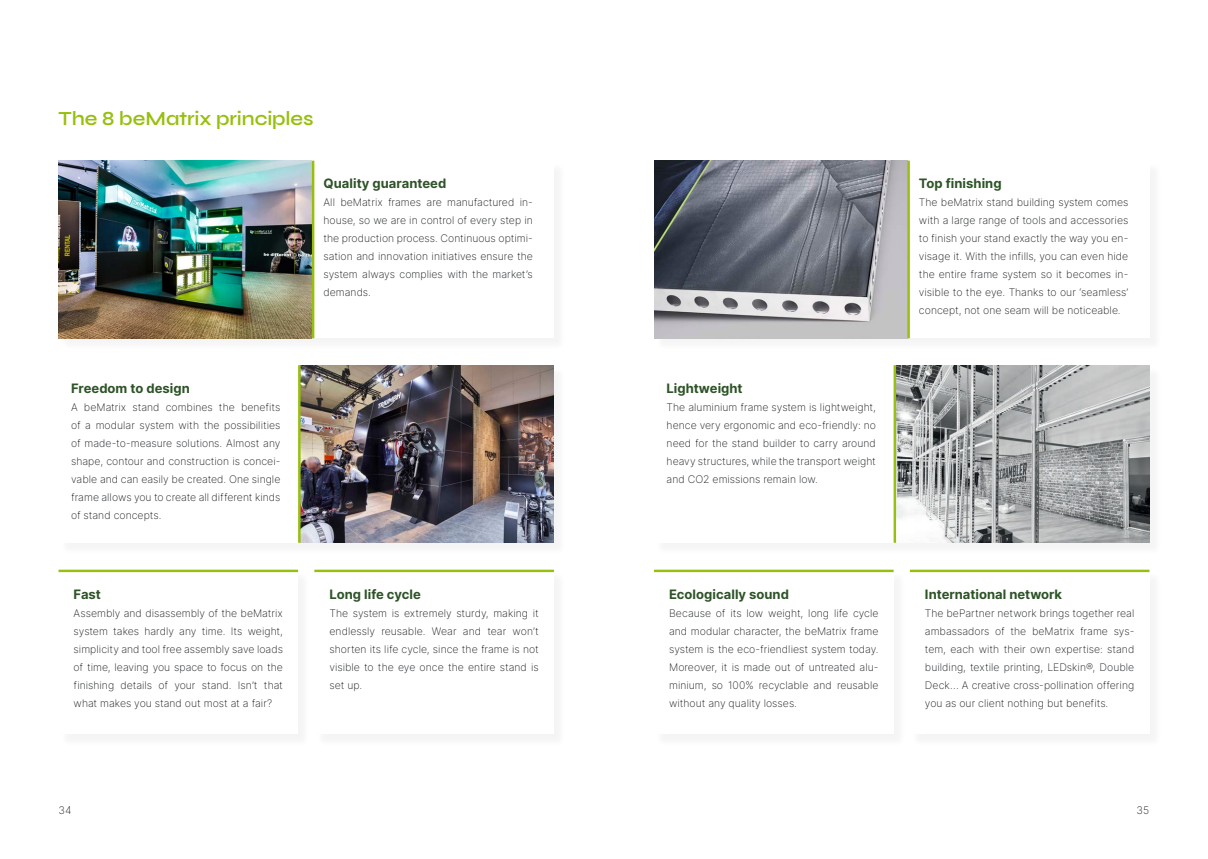
<style>
.page{position:relative;width:1208px;height:859px;background:#fff}
.page>*{position:absolute;margin:0;border:0;box-sizing:border-box;transform-origin:0 0}
.Sub_Title_Green__BEMATRIX_PAGES{font:600 20px "Syne";letter-spacing:-.005em;color:#97bf0d}
.Small_Sub_Title{font:700 13px "Inter";letter-spacing:.005em;color:#2d5327}
.t1{font:200 10.5px/18px "Inter";color:#111418;text-align:justify}
</style>
<div class="page">
<div style="left:60px;top:162px;width:506px;height:189px;background:#f8f7f8"></div>
<div style="left:59px;top:161px;width:495px;height:177px;background:#fff"></div>
<img style="left:59px;top:161px;width:253px;height:177px">
<hr style="left:312px;top:161px;width:2px;height:177px;background:#97bf0d">
<div style="left:60px;top:367px;width:506px;height:188px;background:#f7f7f7"></div>
<div style="left:59px;top:365px;width:495px;height:178px;background:#fff"></div>
<img style="left:300px;top:365px;width:254px;height:178px">
<hr style="left:298px;top:365px;width:2px;height:178px;background:#97bf0d">
<div style="left:655px;top:162px;width:506px;height:189px;background:#f8f7f8"></div>
<div style="left:654px;top:161px;width:495px;height:177px;background:#fff"></div>
<img style="left:654px;top:161px;width:253px;height:177px">
<hr style="left:907px;top:161px;width:3px;height:177px;background:#97bf0d">
<div style="left:655px;top:367px;width:507px;height:188px;background:#f7f7f7"></div>
<div style="left:654px;top:365px;width:495px;height:178px;background:#fff"></div>
<img style="left:896px;top:365px;width:253px;height:178px">
<hr style="left:893px;top:365px;width:3px;height:178px;background:#97bf0d">
<div style="left:60px;top:571px;width:250px;height:176px;background:#f8f7f8"></div>
<div style="left:59px;top:570px;width:239px;height:164px;background:#fff"></div>
<hr style="left:59px;top:570px;width:239px;height:2px;background:#97bf0d">
<div style="left:316px;top:571px;width:250px;height:176px;background:#f8f7f8"></div>
<div style="left:314px;top:570px;width:240px;height:164px;background:#fff"></div>
<hr style="left:314px;top:570px;width:240px;height:2px;background:#97bf0d">
<div style="left:655px;top:571px;width:251px;height:176px;background:#f8f7f8"></div>
<div style="left:654px;top:570px;width:239px;height:164px;background:#fff"></div>
<hr style="left:654px;top:570px;width:239px;height:2px;background:#97bf0d">
<div style="left:911px;top:571px;width:250px;height:176px;background:#f8f7f8"></div>
<div style="left:910px;top:570px;width:239px;height:164px;background:#fff"></div>
<hr style="left:910px;top:570px;width:239px;height:2px;background:#97bf0d">
<p class="Sub_Title_Green__BEMATRIX_PAGES" style="left:59px;top:106px;width:256px">The 8 beMatrix principles</p>
<p class="Small_Sub_Title" style="left:323px;top:174px;width:124px">Quality guaranteed</p>
<p class="t1" style="left:323px;top:193px;width:211px">All beMatrix frames are manufactured in&shy;house, so we are in control of every step in the production process. Continuous optimi&shy;sation and innovation initiatives ensure the system always complies with the market’s demands.</p>
<p class="Small_Sub_Title" style="left:71px;top:378px;width:120px">Freedom to design</p>
<p class="t1" style="left:71px;top:398px;width:211px">A beMatrix stand combines the benefits of a modular system with the possibilities of made-to-measure solutions. Almost any shape, contour and construction is concei&shy;vable and can easily be created. One single frame allows you to create all different kinds of stand concepts.</p>
<p class="Small_Sub_Title" style="left:74px;top:585px;width:29px">Fast</p>
<p class="t1" style="left:74px;top:604px;width:211px">Assembly and disassembly of the beMatrix system takes hardly any time. Its weight, simplicity and tool free assembly save loads of time, leaving you space to focus on the finishing details of your stand. Isn’t that what makes you stand out most at a fair?</p>
<p class="Small_Sub_Title" style="left:329px;top:585px;width:93px">Long life cycle</p>
<p class="t1" style="left:329px;top:604px;width:211px">The system is extremely sturdy, making it endlessly reusable. Wear and tear won’t shorten its life cycle, since the frame is not visible to the eye once the entire stand is set up.</p>
<p class="Small_Sub_Title" style="left:666px;top:378px;width:77px">Lightweight</p>
<p class="t1" style="left:666px;top:398px;width:211px">The aluminium frame system is lightweight, hence very ergonomic and eco-friendly: no need for the stand builder to carry around heavy structures, while the transport weight and CO2 emissions remain low.</p>
<p class="Small_Sub_Title" style="left:919px;top:174px;width:84px">Top finishing</p>
<p class="t1" style="left:919px;top:193px;width:211px">The beMatrix stand building system comes with a large range of tools and accessories to finish your stand exactly the way you en&shy;visage it. With the infills, you can even hide the entire frame system so it becomes in&shy;visible to the eye. Thanks to our ‘seamless’ concept, not one seam will be noticeable.</p>
<p class="Small_Sub_Title" style="left:669px;top:585px;width:121px">Ecologically sound</p>
<p class="t1" style="left:669px;top:604px;width:211px">Because of its low weight, long life cycle and modular character, the beMatrix frame system is the eco-friendliest system today.<br>Moreover, it is made out of untreated alu&shy;minium, so 100% recyclable and reusable without any quality losses.</p>
<p class="Small_Sub_Title" style="left:925px;top:585px;width:139px">International network</p>
<p class="t1" style="left:925px;top:604px;width:211px">The bePartner network brings together real ambassadors of the beMatrix frame sys&shy;tem, each with their own expertise: stand building, textile printing, LEDskin®, Double Deck… A creative cross-pollination offering you as our client nothing but benefits.</p>
<p class="t1" style="left:59px;top:801px;width:14px">34</p>
<p class="t1" style="left:1136px;top:801px;width:14px">35</p>
</div>
